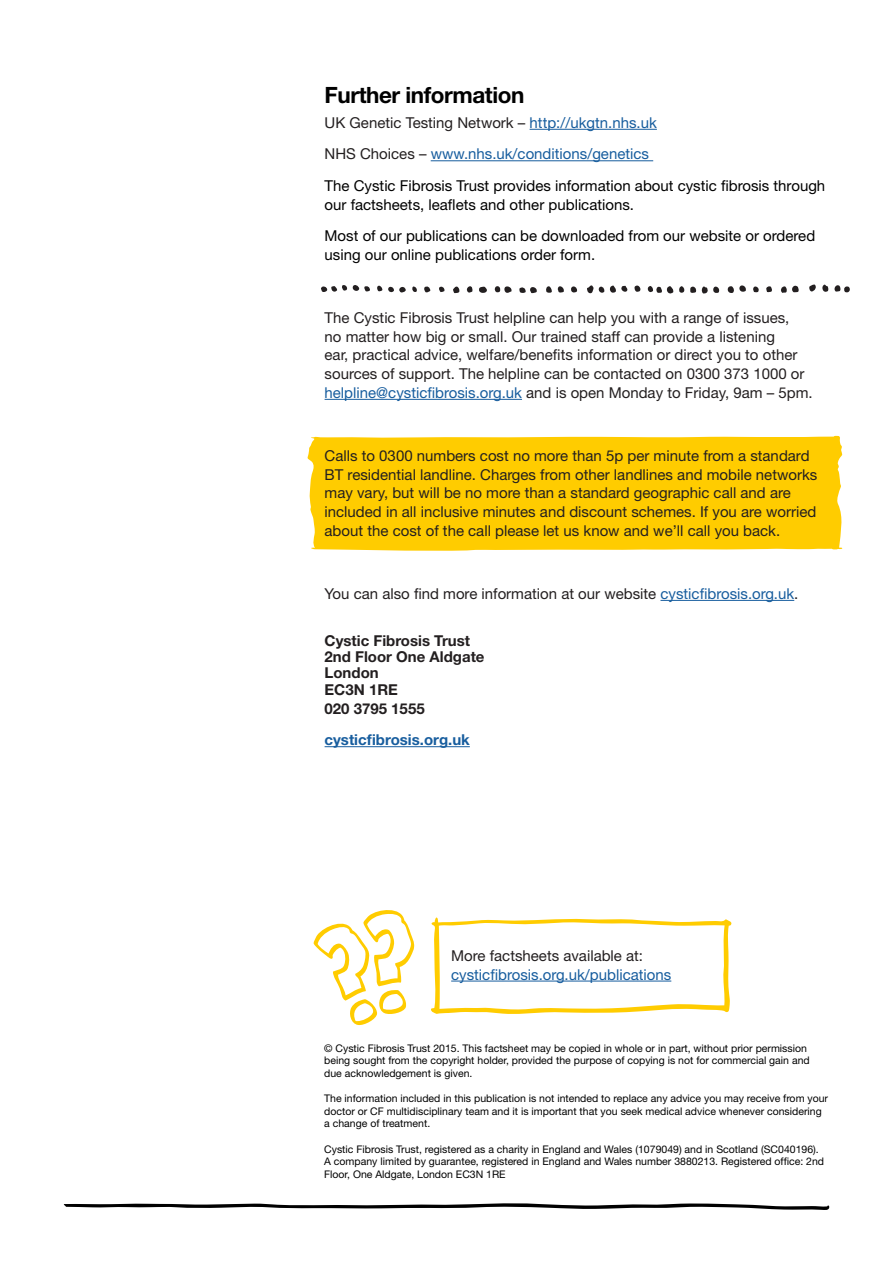
<style>
.page{position:relative;width:893px;height:1263px;background:#fff}
.page>*{position:absolute;margin:0;border:0;box-sizing:border-box;transform-origin:0 0}
.Headline{font:700 22.5px "Helvetica Neue LT";letter-spacing:-.02em;color:#000}
.Body_Copy{font:15px/18.8px "Helvetica Neue LT";color:#231f20}
.Body_Copy-2{font:15px/18.8px "Helvetica Neue LT";color:#000}
.Body_Copy-3{font:15px/18.8px "Helvetica Neue LT";color:#175d9e}
.Body_Copy-4{font:700 15px "Helvetica Neue LT";color:#231f20}
.Body_Copy-5{font:700 15px "Helvetica Neue LT";color:#175d9e}
.Body_Copy-6{font:10.5px/12.6px "Helvetica Neue LT";color:#000}
.s1{color:#175d9e}
.s2{color:#231f20}
</style>
<div class="page">
<svg style="left:64px;top:1203px;width:766px;height:7px"></svg>
<svg style="left:307px;top:436px;width:536px;height:115px"></svg>
<div style="left:312px;top:438px;width:525px;height:111px;background:#fc0"></div>
<svg style="left:431px;top:917px;width:301px;height:97px"></svg>
<svg style="left:313px;top:910px;width:101px;height:116px"></svg>
<hr style="left:530px;top:129px;width:127px;height:1px;background:#175d9e">
<hr style="left:431px;top:160px;width:222px;height:1px;background:#175d9e">
<hr style="left:325px;top:399px;width:197px;height:1px;background:#175d9e">
<hr style="left:660px;top:600px;width:134px;height:1px;background:#175d9e">
<hr style="left:325px;top:746px;width:145px;height:1px;background:#175d9e">
<svg style="left:321px;top:285px;width:49px;height:7px"></svg>
<svg style="left:377px;top:285px;width:40px;height:8px"></svg>
<svg style="left:424px;top:286px;width:6px;height:6px"></svg>
<svg style="left:439px;top:286px;width:6px;height:6px"></svg>
<svg style="left:453px;top:286px;width:34px;height:8px"></svg>
<svg style="left:494px;top:286px;width:18px;height:7px"></svg>
<svg style="left:546px;top:286px;width:6px;height:7px"></svg>
<svg style="left:558px;top:286px;width:20px;height:7px"></svg>
<svg style="left:519px;top:287px;width:18px;height:6px"></svg>
<svg style="left:587px;top:285px;width:41px;height:9px"></svg>
<svg style="left:634px;top:285px;width:112px;height:9px"></svg>
<svg style="left:753px;top:286px;width:19px;height:6px"></svg>
<svg style="left:781px;top:285px;width:18px;height:8px"></svg>
<svg style="left:809px;top:284px;width:41px;height:9px"></svg>
<p class="Headline" style="left:325px;top:81px;width:201px">Further information</p>
<p class="Body_Copy" style="left:325px;top:113px;width:334px">UK Genetic Testing Network – <span class="s1">http://ukgtn.nhs.uk</span></p>
<p class="Body_Copy-3" style="left:325px;top:144px;width:326px"><span class="s2">NHS Choices –</span> www.nhs.uk/conditions/genetics</p>
<p class="Body_Copy-2" style="left:325px;top:176px;width:502px">The Cystic Fibrosis Trust provides information about cystic fibrosis through our factsheets, leaflets and other publications.</p>
<p class="Body_Copy-2" style="left:325px;top:226px;width:492px">Most of our publications can be downloaded from our website or ordered using our online publications order form.</p>
<p class="Body_Copy" style="left:325px;top:308px;width:490px">The Cystic Fibrosis Trust helpline can help you with a range of issues,<br>no matter how big or small. Our trained staff can provide a listening<br>ear, practical advice, welfare/benefits information or direct you to other sources of support. The helpline can be contacted on 0300 373 1000 or <span class="s1">helpline@cysticfibrosis.org.uk</span> and is open Monday to Friday, 9am – 5pm.</p>
<p class="Body_Copy" style="left:325px;top:446px;width:494px">Calls to 0300 numbers cost no more than 5p per minute from a standard BT residential landline. Charges from other landlines and mobile networks may vary, but will be no more than a standard geographic call and are included in all inclusive minutes and discount schemes. If you are worried about the cost of the call please let us know and we’ll call you back.</p>
<p class="Body_Copy" style="left:325px;top:584px;width:475px">You can also find more information at our website <span class="s1">cysticfibrosis.org.uk</span>.</p>
<p class="Body_Copy-4" style="left:325px;top:631px;width:147px">Cystic Fibrosis Trust</p>
<p class="Body_Copy-4" style="left:325px;top:647px;width:161px">2nd Floor One Aldgate</p>
<p class="Body_Copy-4" style="left:325px;top:663px;width:56px">London</p>
<p class="Body_Copy-4" style="left:325px;top:680px;width:75px">EC3N 1RE</p>
<p class="Body_Copy-4" style="left:325px;top:699px;width:102px">020 3795 1555</p>
<p class="Body_Copy-5" style="left:325px;top:730px;width:147px">cysticfibrosis.org.uk</p>
<p class="Body_Copy-3" style="left:451px;top:946px;width:222px"><span class="s2">More factsheets available at: </span>cysticfibrosis.org.uk/publications</p>
<p class="Body_Copy-6" style="left:324px;top:1041px;width:487px">© Cystic Fibrosis Trust 2015. This factsheet may be copied in whole or in part, without prior permission being sought from the copyright holder, provided the purpose of copying is not for commercial gain and due acknowledgement is given.</p>
<p class="Body_Copy-6" style="left:324px;top:1092px;width:505px">The information included in this publication is not intended to replace any advice you may receive from your doctor or CF multidisciplinary team and it is important that you seek medical advice whenever considering a change of treatment.</p>
<p class="Body_Copy-6" style="left:324px;top:1142px;width:501px">Cystic Fibrosis Trust, registered as a charity in England and Wales (1079049) and in Scotland (SC040196).<br>A company limited by guarantee, registered in England and Wales number 3880213. Registered office: 2nd<br>Floor, One Aldgate, London EC3N 1RE</p>
</div>
